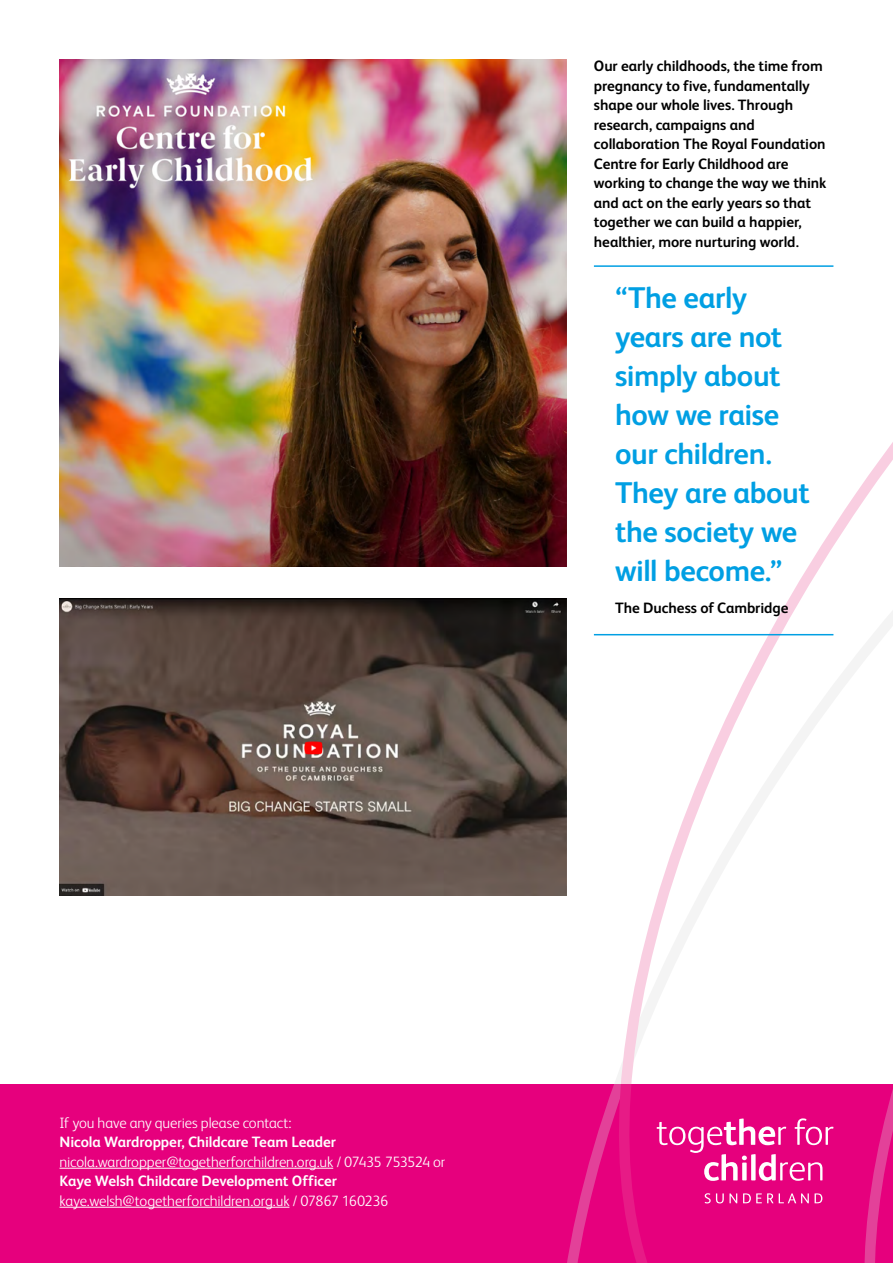
<style>
.page{position:relative;width:893px;height:1263px;background:#fff}
.page>*{position:absolute;margin:0;border:0;box-sizing:border-box;transform-origin:0 0}
.t1{font:700 30px/39px "FS Albert";letter-spacing:-.015em;color:#009fe3}
.t2{font:700 15px/19.5px "FS Albert";letter-spacing:-.005em;color:#000}
.t3{font:300 15px "FS Albert";letter-spacing:-.005em;color:#fff}
.t4{font:700 15px "FS Albert";letter-spacing:-.005em;color:#fff}
</style>
<div class="page">
<div style="left:0;top:1084px;width:893px;height:179px;background:#e6007d"></div>
<hr style="left:60px;top:1168px;width:273px;height:1px;background:#fff">
<hr style="left:60px;top:1207px;width:229px;height:1px;background:#fff">
<svg style="left:533px;top:59px;width:360px;height:1204px"></svg>
<img style="left:60px;top:60px;width:506px;height:506px">
<img style="left:60px;top:598px;width:506px;height:297px">
<hr style="left:594px;top:265px;width:239px;height:2px;background:#009fe3">
<hr style="left:594px;top:634px;width:239px;height:1px;background:#009fe3">
<p class="t2" style="left:594px;top:56px;width:234px">Our early childhoods, the time from pregnancy to five, fundamentally shape our whole lives. Through research, campaigns and collaboration The Royal Foundation<br>Centre for Early Childhood are working to change the way we think and act on the early years so that together we can build a happier, healthier, more nurturing world.</p>
<h1 class="t1" style="left:615px;top:278px;width:196px">“The early years are not simply about how we raise our children.<br>They are about the society we will become.”</h1>
<p class="t2" style="left:615px;top:598px;width:175px">The Duchess of Cambridge</p>
<p class="t3" style="left:60px;top:1114px;width:234px">If you have any queries please contact:</p>
<p class="t4" style="left:60px;top:1133px;width:278px">Nicola Wardropper, Childcare Team Leader</p>
<p class="t3" style="left:60px;top:1153px;width:387px">nicola.wardropper@togetherforchildren.org.uk / 07435 753524 or</p>
<p class="t4" style="left:60px;top:1172px;width:279px">Kaye Welsh Childcare Development Officer</p>
<p class="t3" style="left:60px;top:1192px;width:330px">kaye.welsh@togetherforchildren.org.uk / 07867 160236</p>
</div>
